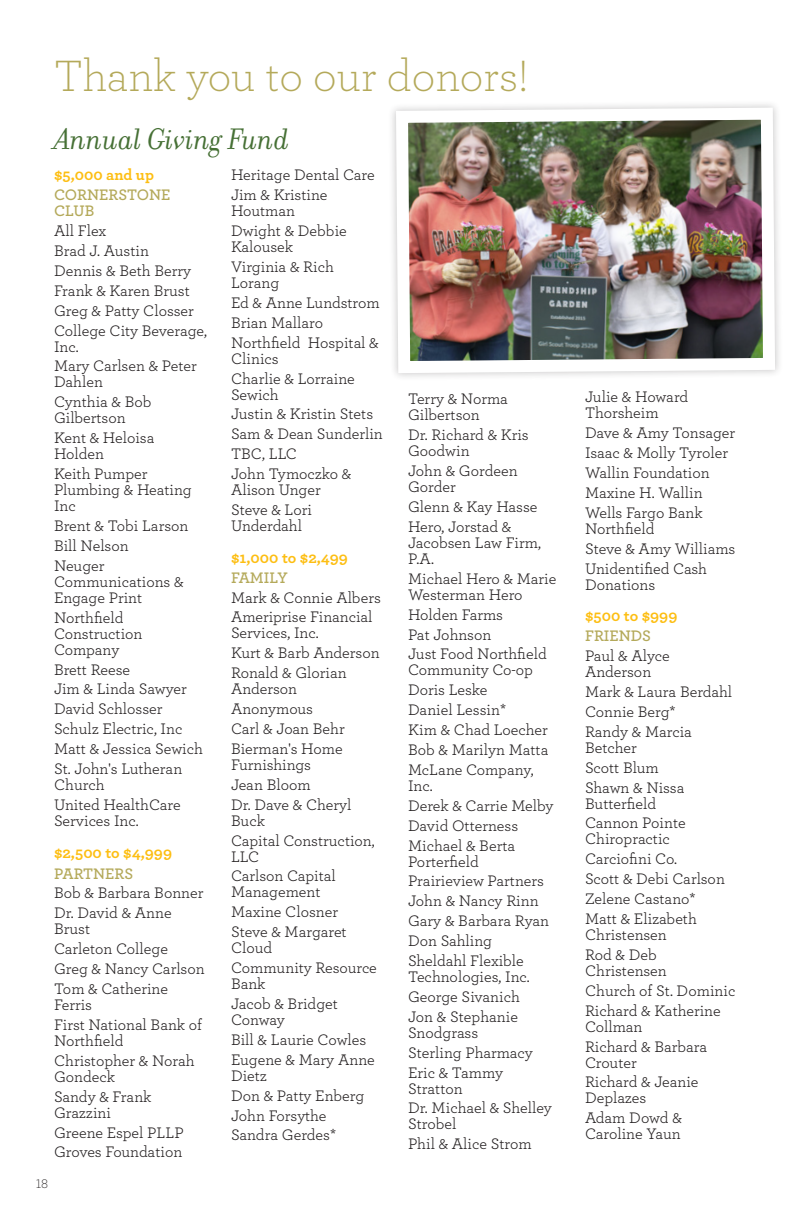
<style>
.page{position:relative;width:792px;height:1224px;background:#fff}
.page>*{position:absolute;margin:0;border:0;box-sizing:border-box;transform-origin:0 0}
.t1{font:300 46px "Archer";color:#b4a95a}
.t2{font:italic 32px "Filosofia";color:#467035}
.t3{font:16px/19.8px "Archer";color:#231f20}
.t4{font:700 16px "Archer";color:#fdbe12}
.t5{font:600 16px/16px "Archer";color:#b4a95a}
.t6{font:300 13px "Archer";color:#231f20}
</style>
<div class="page">
<img style="left:392px;top:104px;width:387px;height:273px">
<h1 class="t1" style="left:54px;top:45px;width:476px">Thank you to our donors!</h1>
<h2 class="t2" style="left:54px;top:122px;width:237px">Annual Giving Fund</h2>
<p class="t4" style="left:54px;top:162px;width:101px">$5,000 and up</p>
<p class="t5" style="left:54px;top:186px;width:118px">CORNERSTONE<br>CLUB</p>
<p class="t3" style="left:54px;top:220px;width:155px">All Flex<br>Brad J. Austin<br>Dennis &amp; Beth Berry<br>Frank &amp; Karen Brust<br>Greg &amp; Patty Closser<br>College City Beverage,</p>
<p class="t3" style="left:54px;top:336px;width:144px">Inc.<br>Mary Carlsen &amp; Peter</p>
<p class="t3" style="left:54px;top:371px;width:99px">Dahlen<br>Cynthia &amp; Bob</p>
<p class="t3" style="left:54px;top:407px;width:102px">Gilbertson<br>Kent &amp; Heloisa</p>
<p class="t3" style="left:54px;top:443px;width:95px">Holden<br>Keith Pumper</p>
<p class="t3" style="left:54px;top:481px;width:139px;line-height:16px">Plumbing &amp; Heating<br>Inc</p>
<p class="t3" style="left:54px;top:515px;width:136px">Brent &amp; Tobi Larson<br>Bill Nelson<br>Neuger</p>
<p class="t3" style="left:54px;top:573px;width:131px;line-height:16px">Communications &amp;<br>Engage Print</p>
<p class="t3" style="left:54px;top:609px;width:90px;line-height:16px">Northfield<br>Construction<br>Company</p>
<p class="t3" style="left:54px;top:659px;width:151px">Brett Reese<br>Jim &amp; Linda Sawyer<br>David Schlosser<br>Schulz Electric, Inc<br>Matt &amp; Jessica Sewich<br>St. John's Lutheran</p>
<p class="t3" style="left:54px;top:774px;width:128px">Church<br>United HealthCare</p>
<p class="t3" style="left:54px;top:810px;width:86px">Services Inc.</p>
<p class="t4" style="left:54px;top:840px;width:120px">$2,500 to $4,999</p>
<p class="t5" style="left:54px;top:864px;width:81px">PARTNERS</p>
<p class="t3" style="left:54px;top:882px;width:151px">Bob &amp; Barbara Bonner<br>Dr. David &amp; Anne</p>
<p class="t3" style="left:54px;top:918px;width:152px">Brust<br>Carleton College<br>Greg &amp; Nancy Carlson<br>Tom &amp; Catherine</p>
<p class="t3" style="left:54px;top:994px;width:150px">Ferris<br>First National Bank of</p>
<p class="t3" style="left:54px;top:1030px;width:142px">Northfield<br>Christopher &amp; Norah</p>
<p class="t3" style="left:54px;top:1066px;width:99px">Gondeck<br>Sandy &amp; Frank</p>
<p class="t3" style="left:54px;top:1102px;width:131px">Grazzini<br>Greene Espel PLLP<br>Groves Foundation</p>
<p class="t6" style="left:36px;top:1175px;width:14px">18</p>
<p class="t3" style="left:231px;top:164px;width:145px">Heritage Dental Care<br>Jim &amp; Kristine</p>
<p class="t3" style="left:231px;top:200px;width:117px">Houtman<br>Dwight &amp; Debbie</p>
<p class="t3" style="left:231px;top:236px;width:104px">Kalousek<br>Virginia &amp; Rich</p>
<p class="t3" style="left:231px;top:272px;width:150px">Lorang<br>Ed &amp; Anne Lundstrom<br>Brian Mallaro<br>Northfield Hospital &amp;</p>
<p class="t3" style="left:231px;top:348px;width:125px">Clinics<br>Charlie &amp; Lorraine</p>
<p class="t3" style="left:231px;top:384px;width:153px">Sewich<br>Justin &amp; Kristin Stets<br>Sam &amp; Dean Sunderlin<br>TBC, LLC<br>John Tymoczko &amp;</p>
<p class="t3" style="left:231px;top:479px;width:91px">Alison Unger<br>Steve &amp; Lori</p>
<p class="t3" style="left:231px;top:515px;width:73px">Underdahl</p>
<p class="t4" style="left:231px;top:545px;width:118px">$1,000 to $2,499</p>
<p class="t5" style="left:231px;top:568px;width:58px">FAMILY</p>
<p class="t3" style="left:231px;top:587px;width:151px">Mark &amp; Connie Albers<br>Ameriprise Financial</p>
<p class="t3" style="left:231px;top:622px;width:150px">Services, Inc.<br>Kurt &amp; Barb Anderson<br>Ronald &amp; Glorian</p>
<p class="t3" style="left:231px;top:678px;width:115px">Anderson<br>Anonymous<br>Carl &amp; Joan Behr<br>Bierman's Home</p>
<p class="t3" style="left:231px;top:754px;width:122px">Furnishings<br>Jean Bloom<br>Dr. Dave &amp; Cheryl</p>
<p class="t3" style="left:231px;top:810px;width:145px">Buck<br>Capital Construction,</p>
<p class="t3" style="left:231px;top:846px;width:106px">LLC<br>Carlson Capital</p>
<p class="t3" style="left:231px;top:881px;width:117px">Management<br>Maxine Closner<br>Steve &amp; Margaret</p>
<p class="t3" style="left:231px;top:937px;width:147px">Cloud<br>Community Resource</p>
<p class="t3" style="left:231px;top:973px;width:108px">Bank<br>Jacob &amp; Bridget</p>
<p class="t3" style="left:231px;top:1009px;width:145px">Conway<br>Bill &amp; Laurie Cowles<br>Eugene &amp; Mary Anne</p>
<p class="t3" style="left:231px;top:1065px;width:135px">Dietz<br>Don &amp; Patty Enberg<br>John Forsythe<br>Sandra Gerdes*</p>
<p class="t3" style="left:408px;top:390px;width:101px;line-height:16px">Terry &amp; Norma<br>Gilbertson</p>
<p class="t3" style="left:408px;top:426px;width:122px;line-height:16px">Dr. Richard &amp; Kris<br>Goodwin</p>
<p class="t3" style="left:408px;top:462px;width:111px;line-height:16px">John &amp; Gordeen<br>Gorder</p>
<p class="t3" style="left:408px;top:496px;width:131px">Glenn &amp; Kay Hasse<br>Hero, Jorstad &amp;</p>
<p class="t3" style="left:408px;top:534px;width:134px;line-height:16px">Jacobsen Law Firm,<br>P.A.</p>
<p class="t3" style="left:408px;top:570px;width:150px;line-height:16px">Michael Hero &amp; Marie<br>Westerman Hero</p>
<p class="t3" style="left:408px;top:604px;width:140px">Holden Farms<br>Pat Johnson<br>Just Food Northfield</p>
<p class="t3" style="left:408px;top:659px;width:142px">Community Co-op<br>Doris Leske<br>Daniel Lessin*<br>Kim &amp; Chad Loecher<br>Bob &amp; Marilyn Matta<br>McLane Company,</p>
<p class="t3" style="left:408px;top:775px;width:147px">Inc.<br>Derek &amp; Carrie Melby<br>David Otterness<br>Michael &amp; Berta</p>
<p class="t3" style="left:408px;top:851px;width:143px">Porterfield<br>Prairieview Partners<br>John &amp; Nancy Rinn<br>Gary &amp; Barbara Ryan<br>Don Sahling<br>Sheldahl Flexible</p>
<p class="t3" style="left:408px;top:966px;width:123px">Technologies, Inc.<br>George Sivanich<br>Jon &amp; Stephanie</p>
<p class="t3" style="left:408px;top:1022px;width:126px">Snodgrass<br>Sterling Pharmacy<br>Eric &amp; Tammy</p>
<p class="t3" style="left:408px;top:1078px;width:145px">Stratton<br>Dr. Michael &amp; Shelley</p>
<p class="t3" style="left:408px;top:1113px;width:125px">Strobel<br>Phil &amp; Alice Strom</p>
<p class="t3" style="left:585px;top:388px;width:105px;line-height:16px">Julie &amp; Howard<br>Thorsheim</p>
<p class="t3" style="left:585px;top:422px;width:152px">Dave &amp; Amy Tonsager<br>Isaac &amp; Molly Tyroler<br>Wallin Foundation<br>Maxine H. Wallin<br>Wells Fargo Bank</p>
<p class="t3" style="left:585px;top:518px;width:152px">Northfield<br>Steve &amp; Amy Williams<br>Unidentified Cash</p>
<p class="t3" style="left:585px;top:574px;width:72px">Donations</p>
<p class="t4" style="left:585px;top:603px;width:94px">$500 to $999</p>
<p class="t5" style="left:585px;top:627px;width:67px">FRIENDS</p>
<p class="t3" style="left:585px;top:647px;width:86px;line-height:16px">Paul &amp; Alyce<br>Anderson</p>
<p class="t3" style="left:585px;top:681px;width:149px">Mark &amp; Laura Berdahl<br>Connie Berg*<br>Randy &amp; Marcia</p>
<p class="t3" style="left:585px;top:737px;width:101px">Betcher<br>Scott Blum<br>Shawn &amp; Nissa</p>
<p class="t3" style="left:585px;top:793px;width:102px">Butterfield<br>Cannon Pointe</p>
<p class="t3" style="left:585px;top:828px;width:141px">Chiropractic<br>Carciofini Co.<br>Scott &amp; Debi Carlson<br>Zelene Castano*<br>Matt &amp; Elizabeth</p>
<p class="t3" style="left:585px;top:924px;width:83px">Christensen<br>Rod &amp; Deb</p>
<p class="t3" style="left:585px;top:960px;width:152px">Christensen<br>Church of St. Dominic<br>Richard &amp; Katherine</p>
<p class="t3" style="left:585px;top:1016px;width:124px">Collman<br>Richard &amp; Barbara</p>
<p class="t3" style="left:585px;top:1052px;width:115px">Crouter<br>Richard &amp; Jeanie</p>
<p class="t3" style="left:585px;top:1087px;width:98px">Deplazes<br>Adam Dowd &amp;</p>
<p class="t3" style="left:585px;top:1123px;width:97px">Caroline Yaun</p>
</div>
